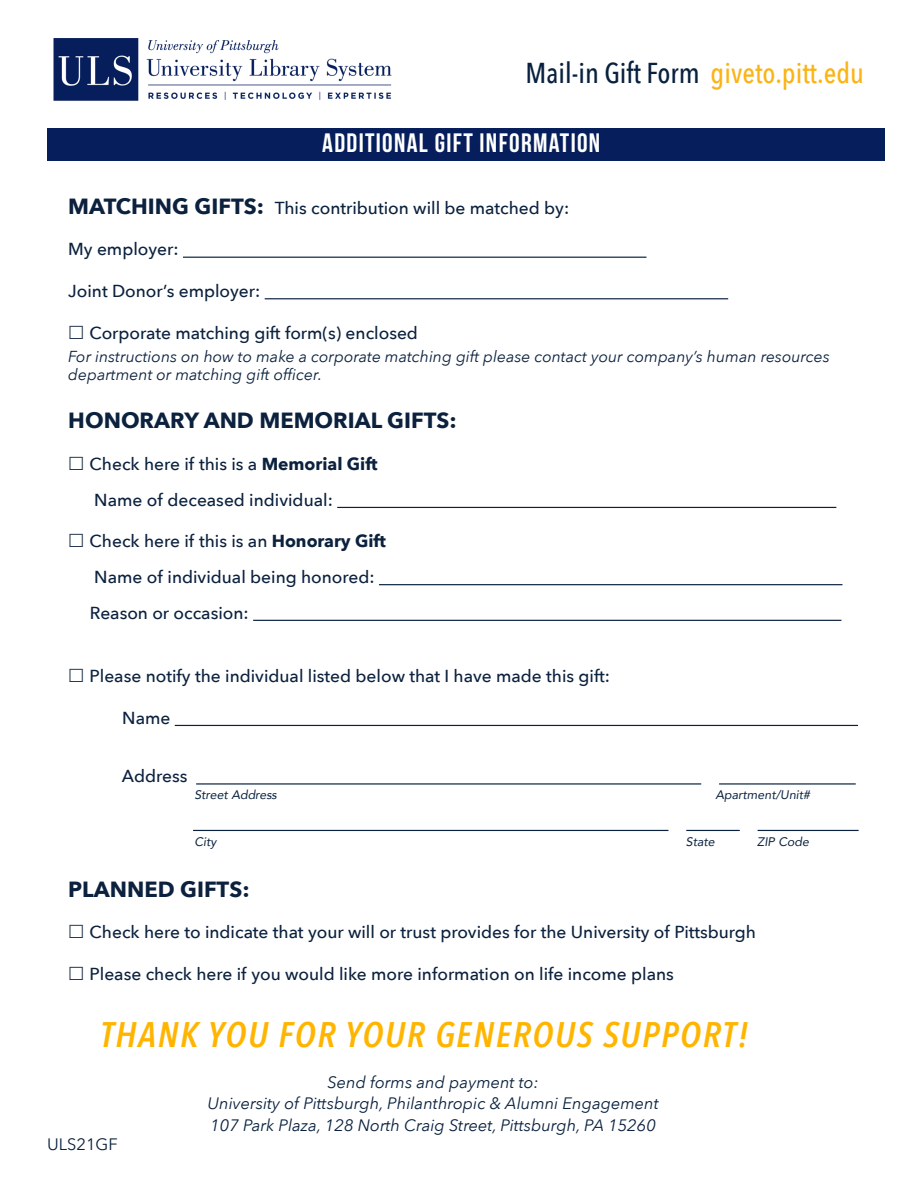
<style>
.page{position:relative;width:918px;height:1188px;background:#fff}
.page>*{position:absolute;margin:0;border:0;box-sizing:border-box;transform-origin:0 0}
.t1{font:italic 600 35.4px "Avenir Next Condensed";letter-spacing:.05em;color:#ffb500}
.t2{font:500 28.8px "Avenir Next Condensed";color:#09213e}
.t3{font:700 26.55px "Bebas Neue";letter-spacing:.05em;color:#fff}
.t4{font:700 21.9px "Avenir Next";color:#0b213e}
.t5{font:500 17.4px "Avenir Next";color:#0b213e}
.t6{font:italic 16.5px "Avenir Next";color:#09213e}
.t7{font:16.5px "Avenir Next";color:#09213e}
.t8{font:italic 15.9px/17.9px "Avenir Next";color:#0b213e}
.t9{font:italic 12.45px "Avenir";color:#09213e}
.s1{color:#fbb416}
.s2{font-weight:700;font-size:21.9px}
.s3{font-weight:700}
</style>
<div class="page">
<div style="left:48px;top:128px;width:837px;height:33px;background:#061f5c"></div>
<hr style="left:183px;top:257px;width:463px;height:1px;background:#09213e">
<hr style="left:265px;top:298px;width:463px;height:1px;background:#09213e">
<hr style="left:337px;top:507px;width:499px;height:1px;background:#09213e">
<hr style="left:379px;top:584px;width:463px;height:1px;background:#09213e">
<hr style="left:253px;top:620px;width:588px;height:1px;background:#09213e">
<hr style="left:175px;top:725px;width:683px;height:1px;background:#09213e">
<hr style="left:196px;top:783px;width:505px;height:2px;background:#09213e">
<hr style="left:719px;top:783px;width:137px;height:2px;background:#09213e">
<hr style="left:193px;top:830px;width:475px;height:1px;background:#09213e">
<hr style="left:686px;top:830px;width:54px;height:1px;background:#09213e">
<hr style="left:758px;top:830px;width:101px;height:1px;background:#09213e">
<img style="left:53px;top:38px;width:339px;height:63px">
<p class="t2" style="left:526px;top:55px;width:340px">Mail-in Gift Form <span class="s1">giveto.pitt.edu</span></p>
<p class="t3" style="left:322px;top:129px;width:280px">ADDITIONAL GIFT INFORMATION</p>
<p class="t5" style="left:68px;top:193px;width:502px"><span class="s2">MATCHING GIFTS:</span> This contribution will be matched by:</p>
<p class="t5" style="left:68px;top:235px;width:112px">My employer:</p>
<p class="t5" style="left:68px;top:276px;width:194px">Joint Donor’s employer:</p>
<p class="t5" style="left:90px;top:318px;width:330px">Corporate matching gift form(s) enclosed</p>
<p class="t8" style="left:68px;top:347px;width:763px">For instructions on how to make a corporate matching gift please contact your company’s human resources department or matching gift officer.</p>
<p class="t4" style="left:68px;top:402px;width:390px">HONORARY AND MEMORIAL GIFTS:</p>
<p class="t5" style="left:90px;top:449px;width:290px">Check here if this is a <span class="s3">Memorial Gift</span></p>
<p class="t5" style="left:94px;top:485px;width:240px">Name of deceased individual:</p>
<p class="t5" style="left:90px;top:526px;width:298px">Check here if this is an <span class="s3">Honorary Gift</span></p>
<p class="t5" style="left:94px;top:562px;width:282px">Name of individual being honored:</p>
<p class="t5" style="left:90px;top:598px;width:160px">Reason or occasion:</p>
<p class="t5" style="left:90px;top:661px;width:522px">Please notify the individual listed below that I have made this gift:</p>
<p class="t5" style="left:122px;top:703px;width:50px">Name</p>
<p class="t5" style="left:122px;top:761px;width:67px">Address</p>
<p class="t9" style="left:194px;top:787px;width:84px">Street Address</p>
<p class="t9" style="left:194px;top:834px;width:24px">City</p>
<p class="t9" style="left:686px;top:834px;width:30px">State</p>
<p class="t9" style="left:757px;top:834px;width:53px">ZIP Code</p>
<p class="t9" style="left:716px;top:787px;width:96px">Apartment/Unit#</p>
<p class="t4" style="left:68px;top:870px;width:183px">PLANNED GIFTS:</p>
<p class="t5" style="left:90px;top:917px;width:668px">Check here to indicate that your will or trust provides for the University of Pittsburgh</p>
<p class="t5" style="left:90px;top:959px;width:586px">Please check here if you would like more information on life income plans</p>
<p class="t1" style="left:101px;top:1013px;width:649px">THANK YOU FOR YOUR GENEROUS SUPPORT!</p>
<p class="t7" style="left:47px;top:1131px;width:72px">ULS21GF</p>
<p class="t6" style="left:328px;top:1068px;width:213px">Send forms and payment to:</p>
<p class="t6" style="left:207px;top:1090px;width:453px">University of Pittsburgh, Philanthropic &amp; Alumni Engagement</p>
<p class="t6" style="left:210px;top:1111px;width:447px">107 Park Plaza, 128 North Craig Street, Pittsburgh, PA 15260</p>
</div>
